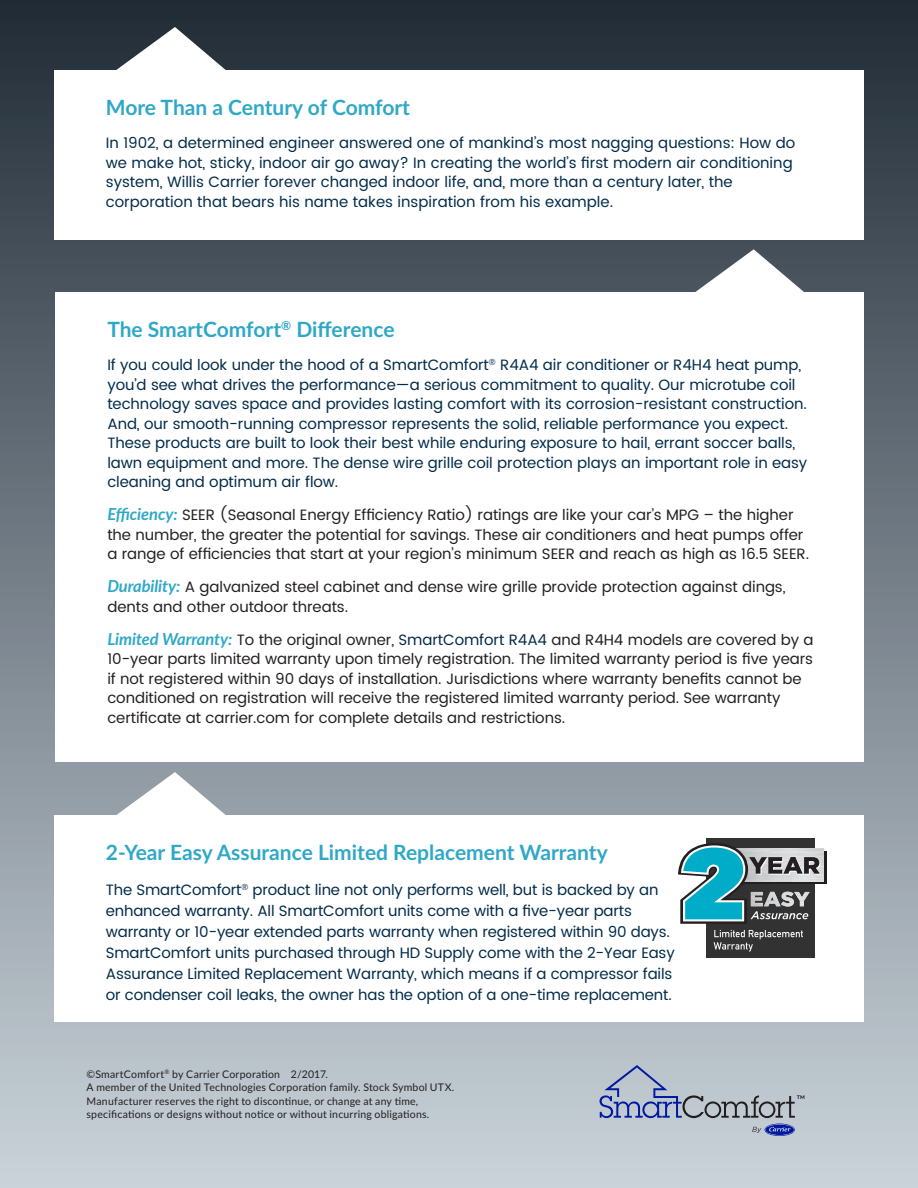
<style>
.page{position:relative;width:918px;height:1188px;background:#fff}
.page>*{position:absolute;margin:0;border:0;box-sizing:border-box;transform-origin:0 0}
.t1{font:700 21px "Lato";color:#2fa8c7}
.t2{font:15px/19.5px "Poppins";letter-spacing:-.005em;color:#002b49}
.t3{font:15px/19.5px "Poppins";letter-spacing:-.005em;color:#231f20}
.t4{font:12px "Lato";color:#231f20}
.t5{font:10.5px/13.5px "Lato";letter-spacing:.02em;color:#231f20}
.s1{font-family:"Lato";font-weight:700;font-style:italic;font-size:16.5px;color:#2fa8c7}
.s2{color:#002b49}
</style>
<div class="page">
<div style="left:0;top:0;width:918px;height:1188px;background:linear-gradient(to bottom,#212c36,#ccd5dc)"></div>
<div style="left:54px;top:815px;width:810px;height:207px;background:#fff"></div>
<svg style="left:106px;top:772px;width:129px;height:43px"></svg>
<div style="left:54px;top:70px;width:810px;height:170px;background:#fff"></div>
<svg style="left:106px;top:27px;width:129px;height:43px"></svg>
<div style="left:56px;top:292px;width:808px;height:470px;background:#fff"></div>
<svg style="left:685px;top:249px;width:129px;height:43px"></svg>
<div style="left:706px;top:838px;width:109px;height:120px;background:#333233"></div>
<div style="left:732px;top:851px;width:95px;height:33px;background:#231f20"></div>
<img style="left:821px;top:848px;width:3px;height:33px">
<svg style="left:714px;top:930px;width:89px;height:22px"></svg>
<svg style="left:678px;top:843px;width:143px;height:81px"></svg>
<img style="left:751px;top:892px;width:59px;height:15px">
<svg style="left:765px;top:1124px;width:30px;height:12px"></svg>
<svg style="left:765px;top:1124px;width:29px;height:11px"></svg>
<div style="left:765px;top:1125px;width:29px;height:10px;background:#00199f;border-radius:50%"></div>
<svg style="left:769px;top:1127px;width:22px;height:5px"></svg>
<svg style="left:752px;top:1127px;width:9px;height:6px"></svg>
<svg style="left:600px;top:1065px;width:195px;height:53px;background:#a5aebf"></svg>
<h1 class="t1" style="left:106px;top:92px;width:306px">More Than a Century of Comfort</h1>
<p class="t2" style="left:106px;top:133px;width:691px">In 1902, a determined engineer answered one of mankind’s most nagging questions: How do we make hot, sticky, indoor air go away? In creating the world’s first modern air conditioning system, Willis Carrier forever changed indoor life, and, more than a century later, the corporation that bears his name takes inspiration from his example.</p>
<h1 class="t1" style="left:107px;top:314px;width:289px">The SmartComfort<sup>®</sup> Difference</h1>
<p class="t2" style="left:107px;top:356px;width:701px">If you could look under the hood of a SmartComfort<sup>®</sup> R4A4 air conditioner or R4H4 heat pump, you’d see what drives the performance—a serious commitment to quality. Our microtube coil technology saves space and provides lasting comfort with its corrosion-resistant construction.<br>And, our smooth-running compressor represents the solid, reliable performance you expect.<br>These products are built to look their best while enduring exposure to hail, errant soccer balls, lawn equipment and more. The dense wire grille coil protection plays an important role in easy cleaning and optimum air flow.</p>
<p class="t3" style="left:107px;top:506px;width:703px"><span class="s1">Efficiency:</span> SEER (Seasonal Energy Efficiency Ratio) ratings are like your car’s MPG – the higher the number, the greater the potential for savings. These air conditioners and heat pumps offer a range of efficiencies that start at your region’s minimum SEER and reach as high as 16.5 SEER.</p>
<p class="t3" style="left:107px;top:578px;width:680px"><span class="s1">Durability:</span> A galvanized steel cabinet and dense wire grille provide protection against dings, dents and other outdoor threats.</p>
<p class="t3" style="left:107px;top:630px;width:708px"><span class="s1">Limited Warranty:</span> To the original owner, <span class="s2">SmartComfort R4A4</span> and R4H4 models are covered by a 10-year parts limited warranty upon timely registration. The limited warranty period is five years if not registered within 90 days of installation. Jurisdictions where warranty benefits cannot be conditioned on registration will receive the registered limited warranty period. See warranty certificate at carrier.com for complete details and restrictions.</p>
<h1 class="t1" style="left:106px;top:837px;width:504px">2-Year Easy Assurance Limited Replacement Warranty</h1>
<p class="t2" style="left:106px;top:879px;width:570px;line-height:21px">The SmartComfort<sup>®</sup> product line not only performs well, but is backed by an enhanced warranty. All SmartComfort units come with a five-year parts warranty or 10-year extended parts warranty when registered within 90 days.<br>SmartComfort units purchased through HD Supply come with the 2-Year Easy Assurance Limited Replacement Warranty, which means if a compressor fails or condenser coil leaks, the owner has the option of a one-time replacement.</p>
<p class="t5" style="left:87px;top:1067px;width:369px">©SmartComfort<sup>®</sup> by Carrier Corporation 2/2017.<br>A member of the United Technologies Corporation family. Stock Symbol UTX.<br>Manufacturer reserves the right to discontinue, or change at any time, specifications or designs without notice or without incurring obligations.</p>
<p class="t4" style="left:797px;top:1091px;width:10px">™</p>
</div>
